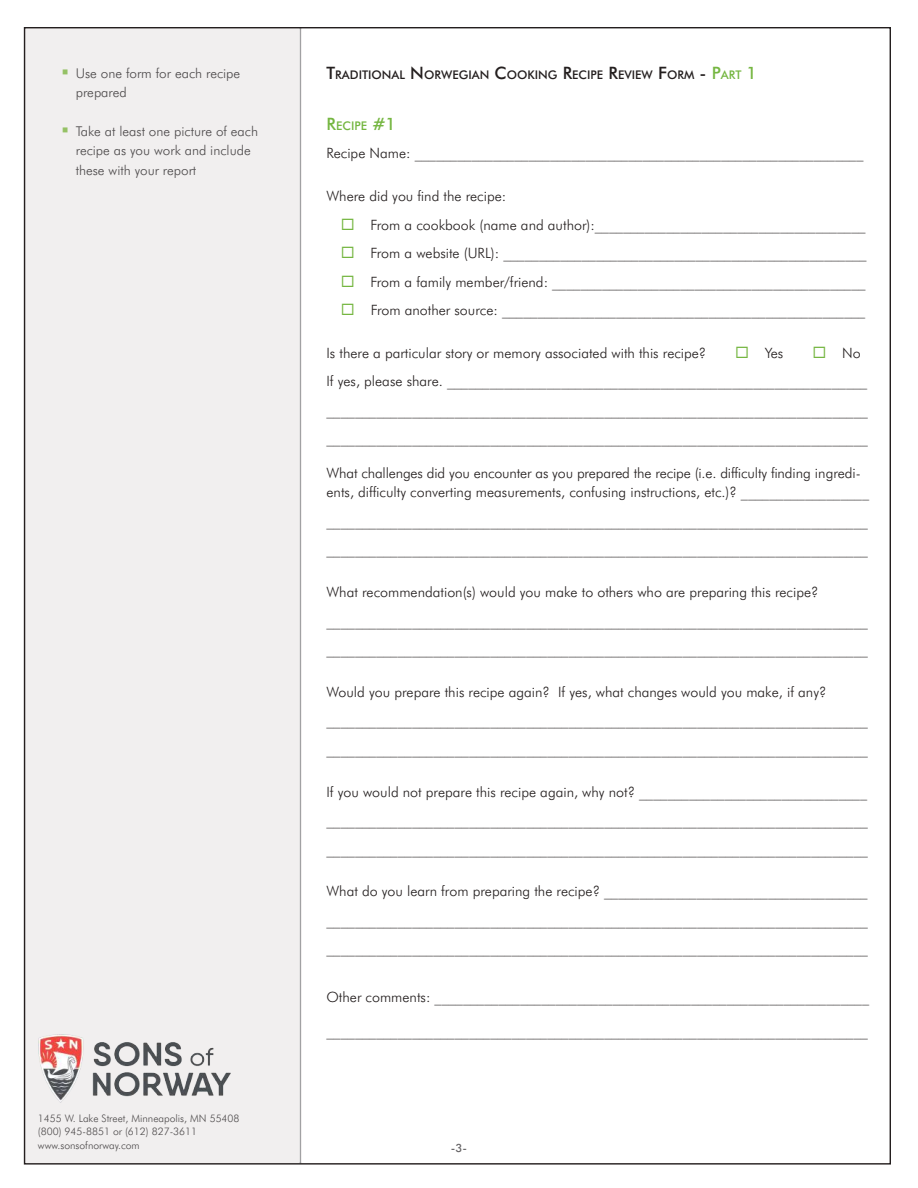
<style>
.page{position:relative;width:918px;height:1188px;background:#fff}
.page>*{position:absolute;margin:0;border:0;box-sizing:border-box;transform-origin:0 0}
.t1{font:300 14.25px/28.5px "Futura BT";color:#241f1f}
.t2{font:300 13.5px/19.5px "Futura BT";color:#4e4b4c}
.t3{font:500 12px "Futura BT";color:#241f1f}
.t4{font:500 12px "Futura BT";color:#75b641}
.t5{font:500 11.4px "Futura BT";color:#656365}
.t6{font:300 10.35px/13.8px "Futura BT";color:#4e4b4c}
.s1{color:#95c165}
.s2{font-size:17.1px}
.s3{font-size:17.1px;color:#75b641}
.s4{color:#75b641}
</style>
<div class="page">
<div style="left:24px;top:27px;width:277px;height:1136px;background:#f1efef"></div>
<hr style="left:300px;top:29px;width:1px;height:1134px;background:#969698">
<img style="left:39px;top:1035px;width:191px;height:68px">
<p class="t2" style="left:76px;top:63px;width:166px;text-indent:-14px"><span class="s1">▪</span> Use one form for each recipe prepared</p>
<p class="t2" style="left:76px;top:121px;width:184px;text-indent:-14px"><span class="s1">▪</span> Take at least one picture of each recipe as you work and include these with your report</p>
<p class="t6" style="left:38px;top:1111px;width:203px">1455 W. Lake Street, Minneapolis, MN 55408 (800) 945-8851 or (612) 827-3611 www.sonsofnorway.com</p>
<p class="t3" style="left:327px;top:67px;width:432px"><span class="s2">T</span>RADITIONAL <span class="s2">N</span> ORWEGIAN <span class="s2">C</span>OO KING <span class="s2">R</span>ECIPE <span class="s2">R</span>EVIEW <span class="s2">F</span>ORM <span class="s2">-</span> <span class="s3">P</span><span class="s4">ART</span> <span class="s3">1</span></p>
<p class="t4" style="left:327px;top:118px;width:71px"><span class="s2">R</span>ECIPE <span class="s2">#1</span></p>
<p class="t1" style="left:327px;top:139px;width:539px">Recipe Name: _______________________________________________________________</p>
<p class="t1" style="left:327px;top:182px;width:181px">Where did you find the recipe:</p>
<p class="t1" style="left:341px;top:210px;width:526px"><span class="s4">◻</span> From a cookbook (name and author):______________________________________</p>
<p class="t1" style="left:341px;top:239px;width:528px"><span class="s4">◻</span> From a website (URL): ___________________________________________________</p>
<p class="t1" style="left:341px;top:267px;width:526px"><span class="s4">◻</span> From a family member/friend: ____________________________________________</p>
<p class="t1" style="left:341px;top:296px;width:526px"><span class="s4">◻</span> From another source: ___________________________________________________</p>
<p class="t1" style="left:327px;top:338px;width:381px">Is there a particular story or memory associated with this recipe?</p>
<p class="t1" style="left:735px;top:338px;width:50px"><span class="s4">◻</span> Yes</p>
<p class="t1" style="left:327px;top:338px;width:543px;text-indent:486px"><span class="s4">◻</span> No If yes, please share. ___________________________________________________________ ____________________________________________________________________________ ____________________________________________________________________________</p>
<p class="t1" style="left:327px;top:462px;width:544px;line-height:20px">What challenges did you encounter as you prepared the recipe (i.e. difficulty finding ingredi&shy;ents, difficulty converting measurements, confusing instructions, etc.)? __________________</p>
<p class="t1" style="left:327px;top:507px;width:543px">____________________________________________________________________________ ____________________________________________________________________________</p>
<p class="t1" style="left:327px;top:578px;width:543px">What recommendation(s) would you make to others who are preparing this recipe? ____________________________________________________________________________ ____________________________________________________________________________</p>
<p class="t1" style="left:327px;top:678px;width:543px">Would you prepare this recipe again? If yes, what changes would you make, if any? ____________________________________________________________________________ ____________________________________________________________________________</p>
<p class="t1" style="left:327px;top:777px;width:543px;text-align:justify">If you would not prepare this recipe again, why not? ________________________________ ____________________________________________________________________________ ____________________________________________________________________________</p>
<p class="t1" style="left:327px;top:877px;width:543px;text-align:justify">What do you learn from preparing the recipe? _____________________________________ ____________________________________________________________________________ ____________________________________________________________________________</p>
<p class="t1" style="left:327px;top:983px;width:544px">Other comments: _____________________________________________________________</p>
<p class="t1" style="left:327px;top:1017px;width:543px">____________________________________________________________________________</p>
<p class="t5" style="left:451px;top:1141px;width:18px">-3-</p>
</div>
